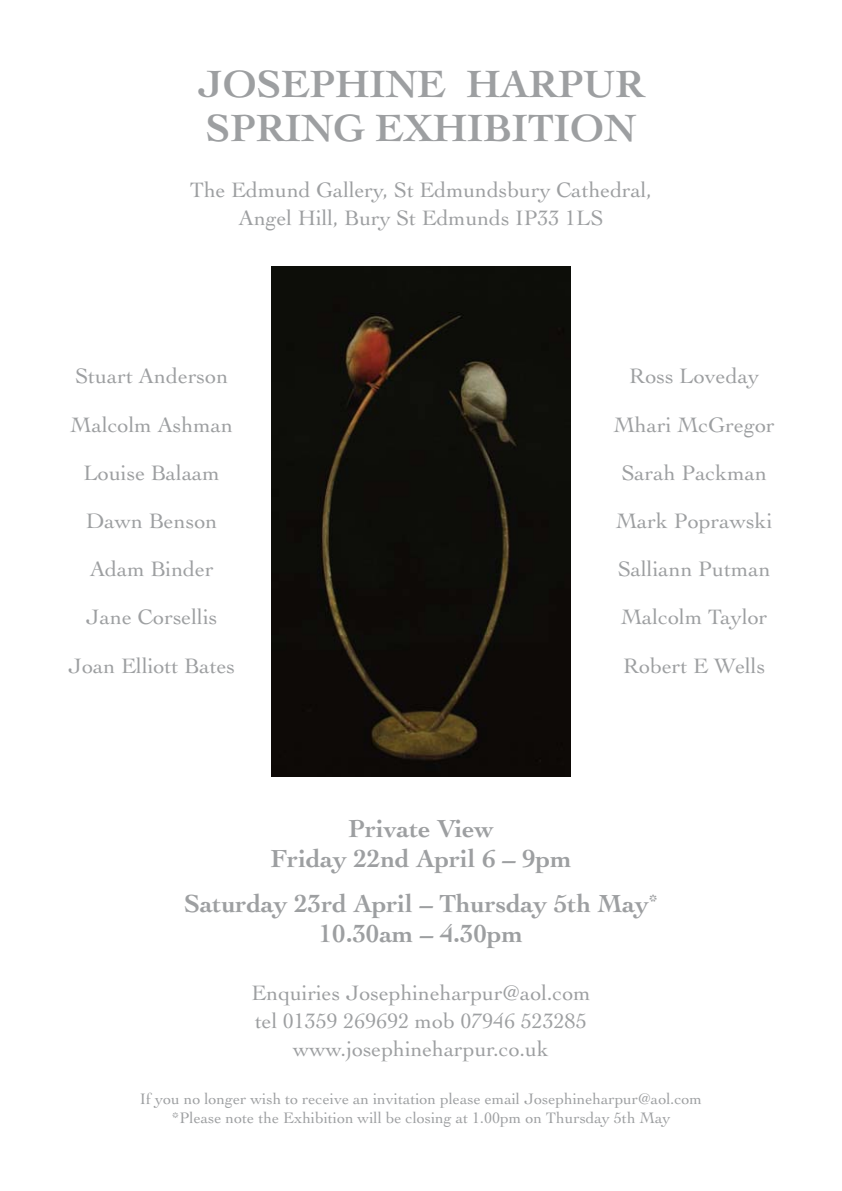
<style>
.page{position:relative;width:842px;height:1191px;background:#fff}
.page>*{position:absolute;margin:0;border:0;box-sizing:border-box;transform-origin:0 0}
.t1{font:700 40px/44px "Cochin";color:#9d9fa1}
.t2{font:700 26px/30px "Cochin";color:#9d9fa1;text-align:center}
.t3{font:22px/48.2px "Cochin";color:#9d9fa1;text-align:center}
.t4{font:16px/19.2px "Cochin";color:#9d9fa1;text-align:center}
</style>
<div class="page">
<img style="left:272px;top:267px;width:298px;height:509px">
<h1 class="t1" style="left:198px;top:61px;width:448px">JOSEPHINE HARPUR<br>SPRING EXHIBITION</h1>
<p class="t3" style="left:190px;top:176px;width:464px;line-height:28px">The Edmund Gallery, St Edmundsbury Cathedral,<br>Angel Hill, Bury St Edmunds IP33 1LS</p>
<p class="t3" style="left:68px;top:352px;width:169px">Stuart Anderson<br>Malcolm Ashman<br>Louise Balaam<br>Dawn Benson<br>Adam Binder<br>Jane Corsellis<br>Joan Elliott Bates</p>
<p class="t3" style="left:613px;top:352px;width:163px">Ross Loveday<br>Mhari McGregor<br>Sarah Packman<br>Mark Poprawski<br>Salliann Putman<br>Malcolm Taylor<br>Robert E Wells</p>
<p class="t2" style="left:270px;top:813px;width:303px">Private View<br>Friday 22nd April 6 – 9pm</p>
<p class="t2" style="left:184px;top:888px;width:475px">Saturday 23rd April – Thursday 5th May<sup>*<br></sup>10.30am – 4.30pm</p>
<p class="t3" style="left:251px;top:979px;width:340px;line-height:28px">Enquiries Josephineharpur@aol.com tel 01359 269692 mob 07946 523285 www.josephineharpur.co.uk</p>
<p class="t4" style="left:140px;top:1089px;width:564px">If you no longer wish to receive an invitation please email Josephineharpur@aol.com *Please note the Exhibition will be closing at 1.00pm on Thursday 5th May</p>
</div>
